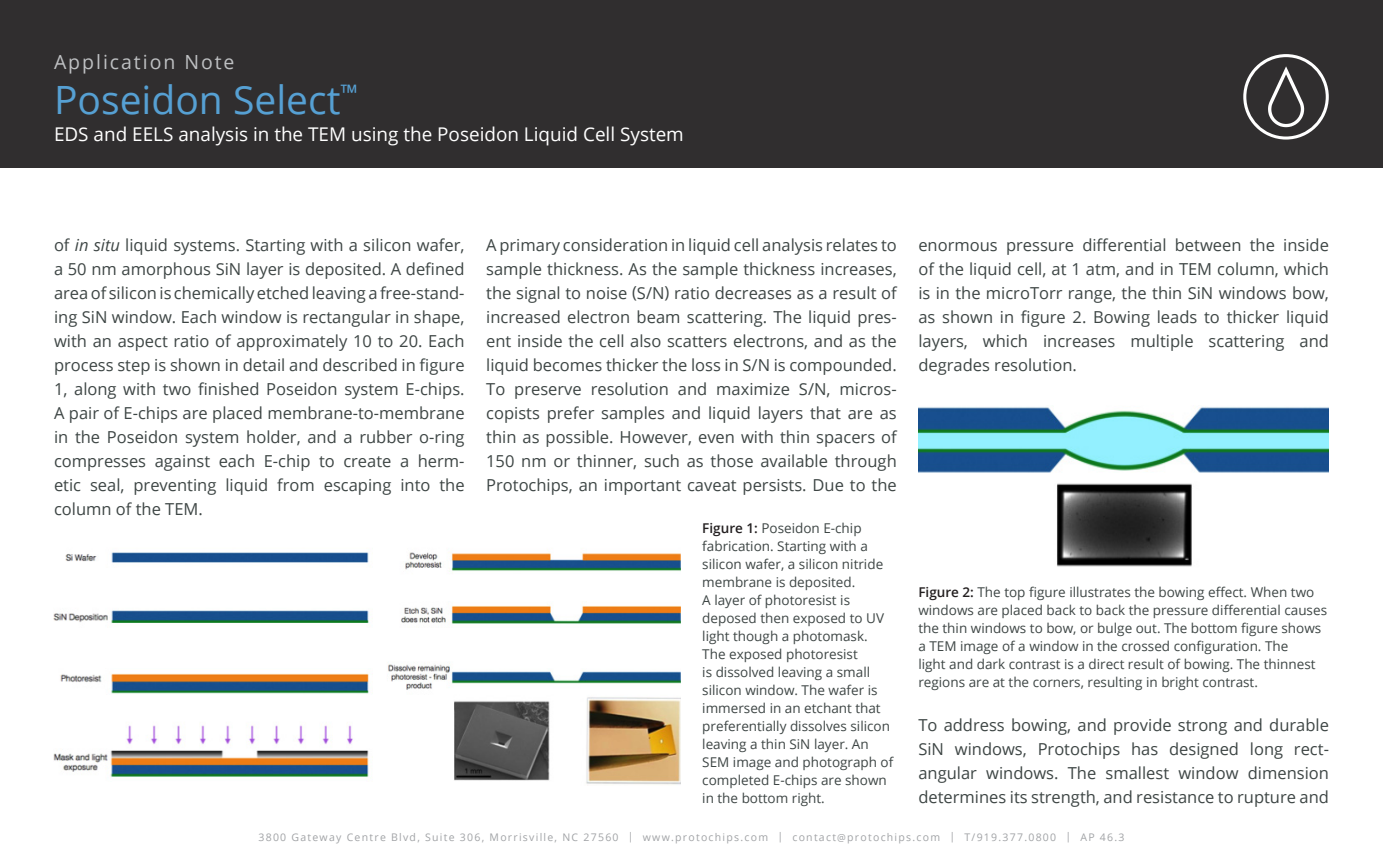
<style>
.page{position:relative;width:1383px;height:864px;background:#fff}
.page>*{position:absolute;margin:0;border:0;box-sizing:border-box;transform-origin:0 0}
.t1{font:39px "Open Sans";color:#56a0d3}
.t2{font:19.5px "Open Sans";letter-spacing:.1em;color:#bec0c2}
.t3{font:18.9px "Open Sans";color:#fff}
.t4{font:16.5px/24px "Open Sans";color:#3e4645;text-align:justify}
.t5{font:13.5px/18px "Open Sans";color:#3e4645}
.t6{font:10.5px "Open Sans";letter-spacing:.12em;color:#a1a3a6}
.s1{font-style:italic}
.s2{font-weight:600;color:#231f20}
.s3{font-size:9.75px}
</style>
<div class="page">
<div style="left:0;top:0;width:1382px;height:168px;background:#302e2f"></div>
<svg style="left:1243px;top:54px;width:85px;height:86px"></svg>
<img style="left:918px;top:406px;width:410px;height:161px">
<img style="left:54px;top:552px;width:626px;height:233px">
<p class="t2" style="left:54px;top:48px;width:182px">Application Note</p>
<h1 class="t1" style="left:54px;top:73px;width:305px">Poseidon Select<sup>™</sup></h1>
<p class="t3" style="left:54px;top:121px;width:631px">EDS and EELS analysis in the TEM using the Poseidon Liquid Cell System</p>
<p class="t4" style="left:54px;top:232px;width:412px">of <span class="s1">in situ</span> liquid systems. Starting with a silicon wafer, a 50 nm amorphous SiN layer is deposited. A defined area of silicon is chemically etched leaving a free-stand&shy;ing SiN window. Each window is rectangular in shape, with an aspect ratio of approximately 10 to 20. Each process step is shown in detail and described in figure 1, along with two finished Poseidon system E-chips.<br>A pair of E-chips are placed membrane-to-membrane in the Poseidon system holder, and a rubber o-ring compresses against each E-chip to create a herm&shy;etic seal, preventing liquid from escaping into the column of the TEM.</p>
<p class="t4" style="left:486px;top:232px;width:412px">A primary consideration in liquid cell analysis relates to sample thickness. As the sample thickness increases, the signal to noise (S/N) ratio decreases as a result of increased electron beam scattering. The liquid pres&shy;ent inside the cell also scatters electrons, and as the liquid becomes thicker the loss in S/N is compounded.<br>To preserve resolution and maximize S/N, micros&shy;copists prefer samples and liquid layers that are as thin as possible. However, even with thin spacers of 150 nm or thinner, such as those available through Protochips, an important caveat persists. Due to the</p>
<p class="t4" style="left:918px;top:233px;width:412px">enormous pressure differential between the inside of the liquid cell, at 1 atm, and in TEM column, which is in the microTorr range, the thin SiN windows bow, as shown in figure 2. Bowing leads to thicker liquid layers, which increases multiple scattering and degrades resolution.</p>
<p class="t5" style="left:702px;top:519px;width:193px"><span class="s2">Figure 1:</span> Poseidon E-chip fabrication. Starting with a silicon wafer, a silicon nitride membrane is deposited.<br>A layer of photoresist is deposed then exposed to UV light though a photomask.<br>The exposed photoresist<br>is dissolved leaving a small silicon window. The wafer is immersed in an etchant that preferentially dissolves silicon leaving a thin SiN layer. An<br>SEM image and photograph of completed E-chips are shown in the bottom right.</p>
<p class="t5" style="left:918px;top:582px;width:410px"><span class="s2">Figure 2:</span> The top figure illustrates the bowing effect. When two windows are placed back to back the pressure differential causes the thin windows to bow, or bulge out. The bottom figure shows a TEM image of a window in the crossed configuration. The<br>light and dark contrast is a direct result of bowing. The thinnest regions are at the corners, resulting in bright contrast.</p>
<p class="t4" style="left:918px;top:713px;width:412px">To address bowing, and provide strong and durable SiN windows, Protochips has designed long rect&shy;angular windows. The smallest window dimension determines its strength, and resistance to rupture and</p>
<p class="t6" style="left:258px;top:830px;width:867px">3800 Gateway Centre Blvd, Suite 306, Morrisville, NC 27560 | www.protochips.com | contact<span class="s3">@</span>protochips.com | T/919.377.0800 | AP 46.3</p>
</div>
